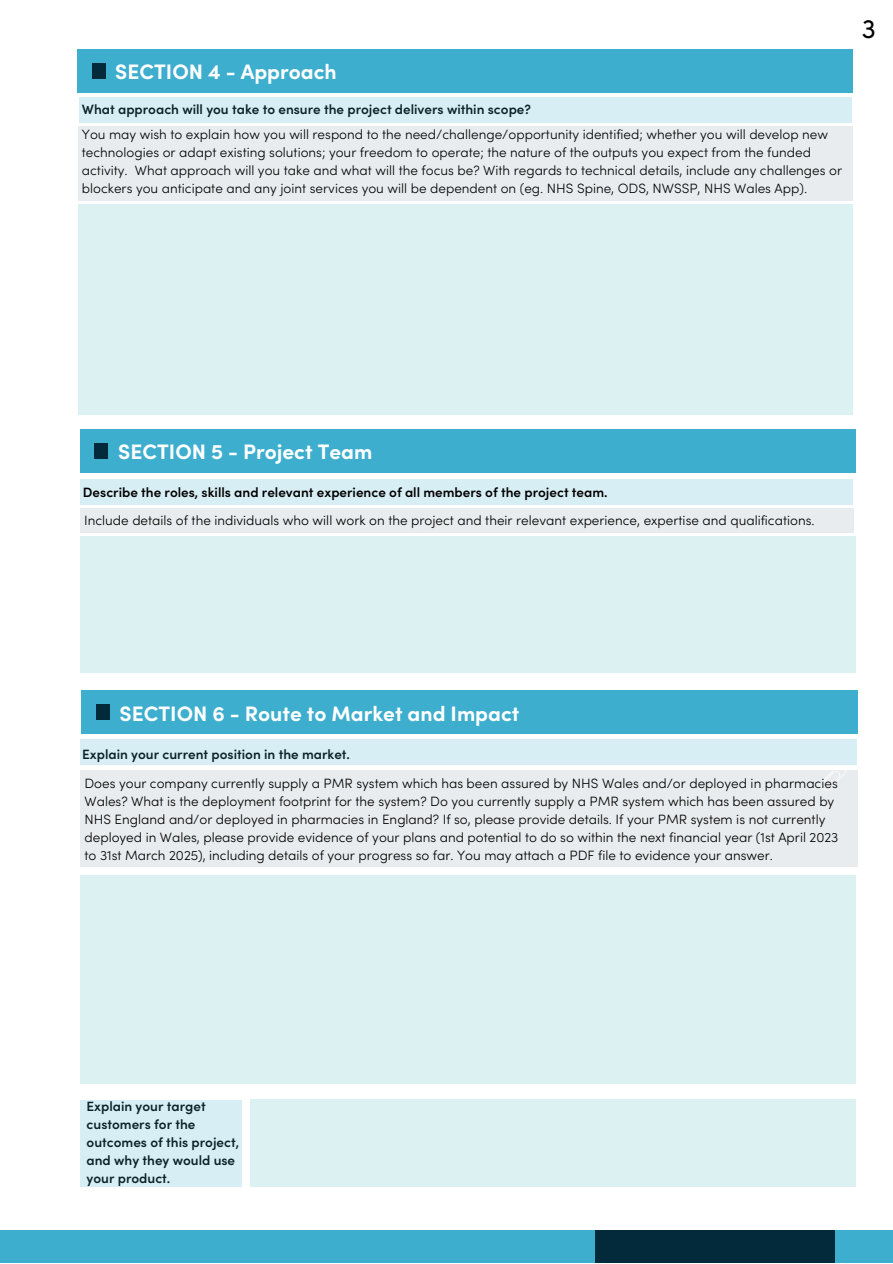
<style>
.page{position:relative;width:893px;height:1264px;background:#fff}
.page>*{position:absolute;margin:0;border:0;box-sizing:border-box;transform-origin:0 0}
.t1{font:27px "Sofia Pro";color:#000}
.t2{font:700 21px "Sofia Pro";color:#fff}
.t3{font:300 13.5px/18px "Sofia Pro";color:#000}
.t4{font:600 13.5px/18px "Sofia Pro";color:#000}
</style>
<div class="page">
<div style="left:0;top:1230px;width:892px;height:32px;background:#3eaecf"></div>
<div style="left:595px;top:1230px;width:239px;height:32px;background:#022a3a"></div>
<div style="left:77px;top:49px;width:775px;height:44px;background:#3eaecf"></div>
<div style="left:92px;top:64px;width:13px;height:15px;background:#022a3a"></div>
<div style="left:79px;top:205px;width:773px;height:210px;background:#dbf1f2"></div>
<div style="left:79px;top:126px;width:773px;height:74px;background:#e9ecee"></div>
<div style="left:80px;top:429px;width:775px;height:43px;background:#3eaecf"></div>
<div style="left:95px;top:443px;width:13px;height:15px;background:#022a3a"></div>
<div style="left:80px;top:479px;width:772px;height:26px;background:#d8eef5"></div>
<div style="left:80px;top:536px;width:775px;height:136px;background:#dbf1f2"></div>
<div style="left:80px;top:508px;width:773px;height:24px;background:#e9ecee"></div>
<div style="left:81px;top:690px;width:776px;height:44px;background:#3eaecf"></div>
<div style="left:96px;top:704px;width:14px;height:16px;background:#022a3a"></div>
<div style="left:80px;top:875px;width:775px;height:209px;background:#dbf1f2"></div>
<div style="left:80px;top:770px;width:777px;height:96px;background:#e9ecee"></div>
<svg style="left:822px;top:770px;width:24px;height:20px"></svg>
<div style="left:251px;top:1098px;width:604px;height:88px;background:#dbf1f2"></div>
<div style="left:80px;top:97px;width:772px;height:26px;background:#d8eef5"></div>
<div style="left:80px;top:739px;width:776px;height:26px;background:#d8eef5"></div>
<div style="left:80px;top:1100px;width:162px;height:86px;background:#d8eef5"></div>
<h2 class="t2" style="left:115px;top:58px;width:223px">SECTION 4 - Approach</h2>
<p class="t4" style="left:82px;top:100px;width:450px">What approach will you take to ensure the project delivers within scope?</p>
<p class="t3" style="left:82px;top:125px;width:761px">You may wish to explain how you will respond to the need/challenge/opportunity identified; whether you will develop new technologies or adapt existing solutions; your freedom to operate; the nature of the outputs you expect from the funded activity. What approach will you take and what will the focus be? With regards to technical details, include any challenges or blockers you anticipate and any joint services you will be dependent on (eg. NHS Spine, ODS, NWSSP, NHS Wales App).</p>
<h1 class="t1" style="left:861px;top:11px;width:16px">3</h1>
<h2 class="t2" style="left:118px;top:437px;width:256px">SECTION 5 - Project Team</h2>
<p class="t4" style="left:83px;top:482px;width:526px">Describe the roles, skills and relevant experience of all members of the project team.</p>
<p class="t3" style="left:84px;top:510px;width:731px">Include details of the individuals who will work on the project and their relevant experience, expertise and qualifications.</p>
<h2 class="t2" style="left:120px;top:699px;width:401px">SECTION 6 - Route to Market and Impact</h2>
<p class="t4" style="left:82px;top:744px;width:269px">Explain your current position in the market.</p>
<p class="t3" style="left:84px;top:774px;width:755px">Does your company currently supply a PMR system which has been assured by NHS Wales and/or deployed in pharmacies Wales? What is the deployment footprint for the system? Do you currently supply a PMR system which has been assured by NHS England and/or deployed in pharmacies in England? If so, please provide details. If your PMR system is not currently deployed in Wales, please provide evidence of your plans and potential to do so within the next financial year (1st April 2023 to 31st March 2025), including details of your progress so far. You may attach a PDF file to evidence your answer.</p>
<p class="t4" style="left:87px;top:1096px;width:154px">Explain your target customers for the outcomes of this project, and why they would use your product.</p>
</div>
